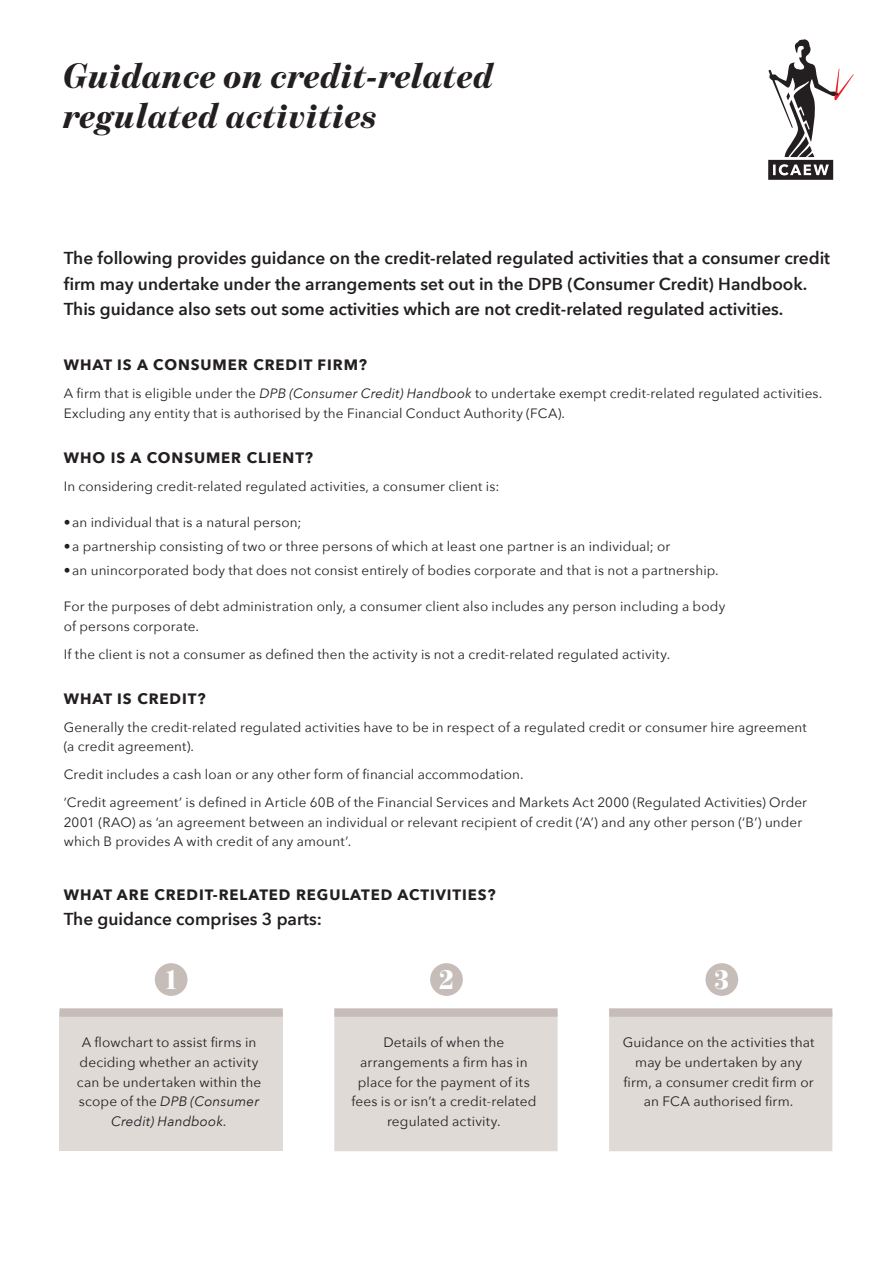
<style>
.page{position:relative;width:893px;height:1263px;background:#fff}
.page>*{position:absolute;margin:0;border:0;box-sizing:border-box;transform-origin:0 0}
.Page_Head{font:italic 900 36px/40.5px "Benton Mod Disp";letter-spacing:.02em;color:#231f20}
.Small_print{font:900 28.8px "Benton Mod Disp";color:#fff}
.Intro_Text{font:600 17.25px/25.5px "Avenir Next";color:#231f20}
.Sub_Head_-_Caps{font:600 17.25px "Avenir Next";color:#231f20}
.Sub_Head_-_Caps-2{font:700 15px "Avenir Next";letter-spacing:.06em;color:#231f20}
.Body_Copy{font:13.65px/19.6px "Avenir Next";letter-spacing:.01em;color:#231f20;text-align:center}
.Body_Copy-2{font:13.5px/19.5px "Avenir Next";letter-spacing:.01em;color:#231f20}
.Bullets{font:13.5px "Avenir Next";letter-spacing:.01em;color:#231f20}
.s1{font-style:italic}
</style>
<div class="page">
<div style="left:60px;top:1012px;width:223px;height:139px;background:#e0dad7"></div>
<svg style="left:334px;top:1017px;width:498px;height:134px;background:#e3dddb"></svg>
<div style="left:60px;top:1008px;width:223px;height:9px;background:#c6bcb8"></div>
<div style="left:334px;top:1008px;width:224px;height:9px;background:#c6bcb8"></div>
<div style="left:609px;top:1008px;width:223px;height:9px;background:#c6bcb8"></div>
<svg style="left:768px;top:39px;width:86px;height:141px"></svg>
<div style="left:155px;top:963px;width:32px;height:33px;background:#c6bcb8;border-radius:50%"></div>
<div style="left:430px;top:963px;width:33px;height:33px;background:#c6bcb8;border-radius:50%"></div>
<div style="left:705px;top:963px;width:33px;height:33px;background:#c6bcb8;border-radius:50%"></div>
<p class="Page_Head" style="left:64px;top:55px;width:431px">Guidance on credit-related regulated activities</p>
<p class="Intro_Text" style="left:64px;top:245px;width:768px">The following provides guidance on the credit-related regulated activities that a consumer credit firm may undertake under the arrangements set out in the DPB (Consumer Credit) Handbook.<br>This guidance also sets out some activities which are not credit-related regulated activities.</p>
<p class="Sub_Head_-_Caps-2" style="left:64px;top:352px;width:305px">WHAT IS A CONSUMER CREDIT FIRM?</p>
<p class="Body_Copy-2" style="left:64px;top:383px;width:760px">A firm that is eligible under the <span class="s1">DPB (Consumer Credit) Handbook</span> to undertake exempt credit-related regulated activities.<br>Excluding any entity that is authorised by the Financial Conduct Authority (FCA).</p>
<p class="Sub_Head_-_Caps-2" style="left:64px;top:444px;width:251px">WHO IS A CONSUMER CLIENT?</p>
<p class="Body_Copy-2" style="left:64px;top:476px;width:437px">In considering credit-related regulated activities, a consumer client is:</p>
<p class="Bullets" style="left:64px;top:511px;width:239px">•an individual that is a natural person;</p>
<p class="Bullets" style="left:64px;top:535px;width:608px">•a partnership consisting of two or three persons of which at least one partner is an individual; or</p>
<p class="Bullets" style="left:64px;top:559px;width:656px">•an unincorporated body that does not consist entirely of bodies corporate and that is not a partnership.</p>
<p class="Body_Copy-2" style="left:64px;top:596px;width:663px">For the purposes of debt administration only, a consumer client also includes any person including a body of persons corporate.</p>
<p class="Body_Copy-2" style="left:64px;top:644px;width:608px">If the client is not a consumer as defined then the activity is not a credit-related regulated activity.</p>
<p class="Sub_Head_-_Caps-2" style="left:64px;top:685px;width:143px">WHAT IS CREDIT?</p>
<p class="Body_Copy-2" style="left:64px;top:717px;width:745px">Generally the credit-related regulated activities have to be in respect of a regulated credit or consumer hire agreement (a credit agreement).</p>
<p class="Body_Copy-2" style="left:64px;top:764px;width:461px">Credit includes a cash loan or any other form of financial accommodation.</p>
<p class="Body_Copy-2" style="left:64px;top:792px;width:745px">‘Credit agreement’ is defined in Article 60B of the Financial Services and Markets Act 2000 (Regulated Activities) Order<br>2001 (RAO) as ‘an agreement between an individual or relevant recipient of credit (‘A’) and any other person (‘B’) under which B provides A with credit of any amount’.</p>
<p class="Sub_Head_-_Caps-2" style="left:64px;top:882px;width:433px">WHAT ARE CREDIT-RELATED REGULATED ACTIVITIES?</p>
<p class="Sub_Head_-_Caps" style="left:64px;top:904px;width:260px">The guidance comprises 3 parts:</p>
<p class="Small_print" style="left:166px;top:963px;width:12px">1</p>
<p class="Small_print" style="left:439px;top:963px;width:16px">2</p>
<p class="Small_print" style="left:715px;top:963px;width:16px">3</p>
<p class="Body_Copy" style="left:77px;top:1032px;width:186px">A flowchart to assist firms in deciding whether an activity can be undertaken within the scope of the <span class="s1">DPB (Consumer<br>Credit) Handbook.</span></p>
<p class="Body_Copy" style="left:351px;top:1032px;width:187px">Details of when the arrangements a firm has in place for the payment of its fees is or isn’t a credit-related regulated activity.</p>
<p class="Body_Copy" style="left:623px;top:1032px;width:193px">Guidance on the activities that may be undertaken by any firm, a consumer credit firm or an FCA authorised firm.</p>
</div>
